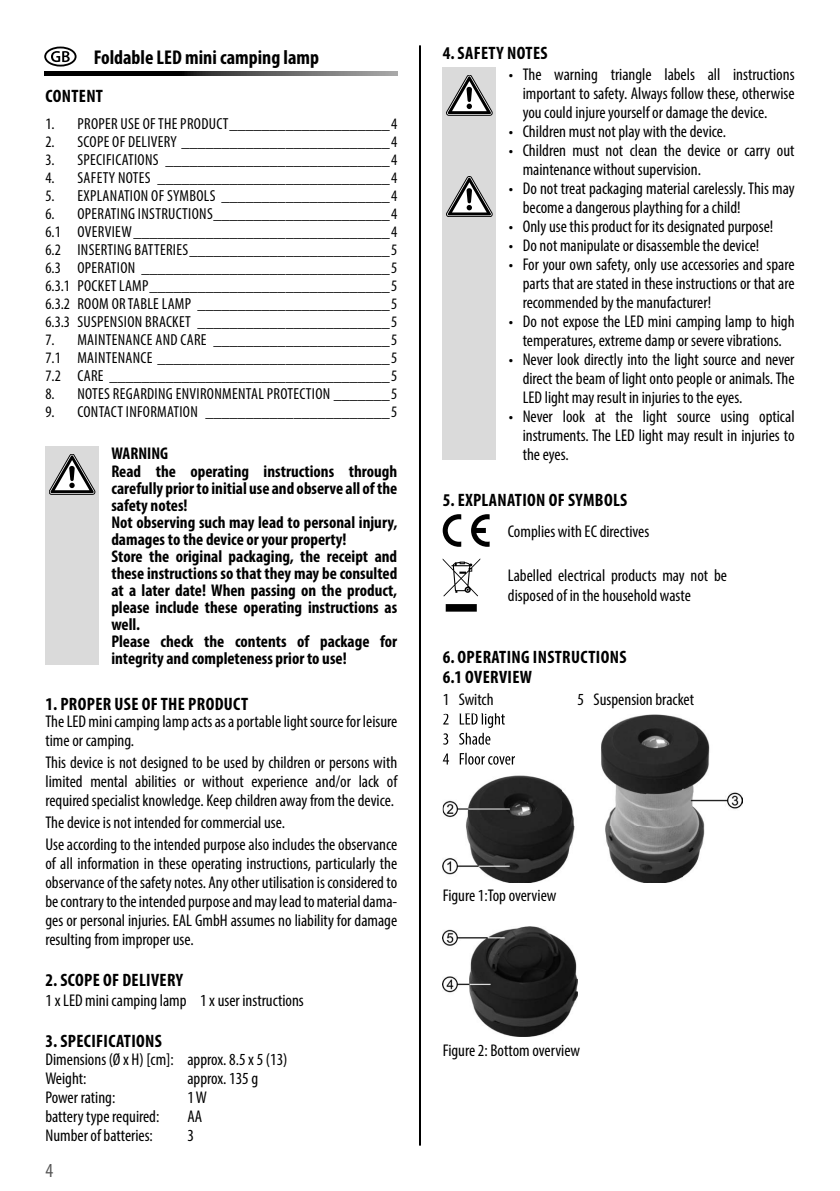
<style>
.page{position:relative;width:840px;height:1191px;background:#fff}
.page>*{position:absolute;margin:0;border:0;box-sizing:border-box;transform-origin:0 0}
.t1{font:700 condensed 20px "Myriad Pro";color:#000}
.t2{font:condensed 20px "Myriad Pro";color:#575757}
.t3{font:700 condensed 18px "Myriad Pro";letter-spacing:.02em;color:#000}
.t4{font:condensed 17px/19px "Myriad Pro";color:#000}
.t5{font:700 condensed 17px/17px "Myriad Pro";color:#000}
.t6{font:condensed 16px/18px "Myriad Pro";letter-spacing:.02em;color:#000;text-align:justify}
</style>
<div class="page">
<hr style="left:419px;top:45px;width:2px;height:1100px;background:#000">
<div style="left:44px;top:47px;width:32px;height:20px;border:2px solid #000;border-radius:50%"></div>
<svg style="left:51px;top:51px;width:19px;height:11px"></svg>
<svg style="left:44px;top:72px;width:353px;height:3px"></svg>
<div style="left:45px;top:446px;width:54px;height:218px;background:#dadada"></div>
<svg style="left:49px;top:454px;width:46px;height:40px"></svg>
<svg style="left:442px;top:514px;width:19px;height:33px"></svg>
<svg style="left:471px;top:514px;width:18px;height:33px"></svg>
<img style="left:442px;top:715px;width:300px;height:168px">
<img style="left:443px;top:715px;width:61px;height:13px">
<img style="left:443px;top:732px;width:47px;height:12px">
<img style="left:443px;top:752px;width:71px;height:12px">
<img style="left:442px;top:926px;width:135px;height:110px">
<div style="left:442px;top:67px;width:54px;height:393px;background:#dadada"></div>
<svg style="left:446px;top:75px;width:46px;height:40px"></svg>
<svg style="left:446px;top:176px;width:46px;height:41px"></svg>
<svg style="left:442px;top:558px;width:38px;height:53px"></svg>
<p class="t1" style="left:94px;top:45px;width:227px">Foldable LED mini camping lamp</p>
<p class="t3" style="left:46px;top:84px;width:59px">CONTENT</p>
<p class="t6" style="left:45px;top:114px;width:353px">1. PROPER USE OF THE PRODUCT ____________________4</p>
<p class="t6" style="left:45px;top:132px;width:353px">2. SCOPE OF DELIVERY __________________________4</p>
<p class="t6" style="left:45px;top:150px;width:353px">3. SPECIFICATIONS ____________________________4</p>
<p class="t6" style="left:45px;top:168px;width:353px">4. SAFETY NOTES _____________________________4</p>
<p class="t6" style="left:45px;top:186px;width:353px">5. EXPLANATION OF SYMBOLS _____________________4</p>
<p class="t6" style="left:45px;top:204px;width:353px">6. OPERATING INSTRUCTIONS ______________________4<br>6.1 OVERVIEW ________________________________4<br>6.2 INSERTING BATTERIES _________________________5<br>6.3 OPERATION _______________________________5<br>6.3.1 POCKET LAMP ______________________________5<br>6.3.2 ROOM OR TABLE LAMP ________________________5<br>6.3.3 SUSPENSION BRACKET ________________________5</p>
<p class="t6" style="left:45px;top:330px;width:353px">7. MAINTENANCE AND CARE ______________________5<br>7.1 MAINTENANCE _____________________________5<br>7.2 CARE ___________________________________5</p>
<p class="t6" style="left:45px;top:384px;width:353px">8. NOTES REGARDING ENVIRONMENTAL PROTECTION _______5</p>
<p class="t6" style="left:45px;top:402px;width:353px">9. CONTACT INFORMATION _______________________5</p>
<p class="t5" style="left:111px;top:444px;width:58px">WARNING</p>
<p class="t5" style="left:111px;top:463px;width:287px">Read the operating instructions through carefully prior to initial use and observe all of the safety notes!<br>Not observing such may lead to personal injury, damages to the device or your property!<br>Store the original packaging, the receipt and these instructions so that they may be consulted at a later date! When passing on the product, please include these operating instructions as well.<br>Please check the contents of package for integrity and completeness prior to use!</p>
<p class="t3" style="left:45px;top:692px;width:204px">1. PROPER USE OF THE PRODUCT</p>
<p class="t4" style="left:45px;top:712px;width:353px">The LED mini camping lamp acts as a portable light source for leisure time or camping.</p>
<p class="t4" style="left:45px;top:753px;width:353px;text-align:justify">This device is not designed to be used by children or persons with limited mental abilities or without experience and/or lack of required specialist knowledge. Keep children away from the device.</p>
<p class="t4" style="left:45px;top:811px;width:353px;line-height:22px">The device is not intended for commercial use.<br>Use according to the intended purpose also includes the observance</p>
<p class="t4" style="left:45px;top:854px;width:353px;text-align:justify">of all information in these operating instructions, particularly the observance of the safety notes. Any other utilisation is considered to be contrary to the intended purpose and may lead to material dama&shy;ges or personal injuries. EAL GmbH assumes no liability for damage resulting from improper use.</p>
<p class="t3" style="left:45px;top:968px;width:139px">2. SCOPE OF DELIVERY</p>
<p class="t4" style="left:45px;top:990px;width:260px">1 x LED mini camping lamp 1 x user instructions</p>
<p class="t3" style="left:45px;top:1029px;width:118px">3. SPECIFICATIONS</p>
<p class="t4" style="left:45px;top:1049px;width:243px">Dimensions (Ø x H) [cm]: approx. 8.5 x 5 (13)<br>Weight:</p>
<p class="t4" style="left:187px;top:1068px;width:72px">approx. 135 g</p>
<p class="t4" style="left:45px;top:1087px;width:71px">Power rating:</p>
<p class="t4" style="left:187px;top:1087px;width:21px">1 W</p>
<p class="t4" style="left:45px;top:1106px;width:115px">battery type required:</p>
<p class="t4" style="left:187px;top:1106px;width:16px">AA</p>
<p class="t4" style="left:45px;top:1125px;width:109px">Number of batteries:</p>
<p class="t4" style="left:187px;top:1125px;width:8px">3</p>
<p class="t2" style="left:45px;top:1158px;width:9px">4</p>
<p class="t3" style="left:442px;top:42px;width:106px">4. SAFETY NOTES</p>
<p class="t4" style="left:522px;top:64px;width:273px;text-align:justify;text-indent:-14px">• The warning triangle labels all instructions important to safety. Always follow these, otherwise you could injure yourself or damage the device.</p>
<p class="t4" style="left:508px;top:121px;width:219px">• Children must not play with the device.</p>
<p class="t4" style="left:522px;top:140px;width:273px;text-indent:-14px">• Children must not clean the device or carry out maintenance without supervision.</p>
<p class="t4" style="left:522px;top:178px;width:273px;text-indent:-14px">• Do not treat packaging material carelessly. This may become a dangerous plaything for a child!</p>
<p class="t4" style="left:508px;top:216px;width:266px">• Only use this product for its designated purpose!</p>
<p class="t4" style="left:508px;top:235px;width:252px">• Do not manipulate or disassemble the device!</p>
<p class="t4" style="left:522px;top:254px;width:273px;text-align:justify;text-indent:-14px">• For your own safety, only use accessories and spare parts that are stated in these instructions or that are recommended by the manufacturer!</p>
<p class="t4" style="left:508px;top:311px;width:287px;text-align:center">• Do not expose the LED mini camping lamp to high temperatures, extreme damp or severe vibrations.</p>
<p class="t4" style="left:522px;top:349px;width:273px;text-align:justify;text-indent:-14px">• Never look directly into the light source and never direct the beam of light onto people or animals. The LED light may result in injuries to the eyes.</p>
<p class="t4" style="left:522px;top:406px;width:273px;text-align:justify;text-indent:-14px">• Never look at the light source using optical instruments. The LED light may result in injuries to the eyes.</p>
<p class="t3" style="left:442px;top:488px;width:186px">5. EXPLANATION OF SYMBOLS</p>
<p class="t4" style="left:507px;top:521px;width:143px">Complies with EC directives</p>
<p class="t4" style="left:507px;top:565px;width:220px;line-height:20px">Labelled electrical products may not be disposed of in the household waste</p>
<p class="t3" style="left:442px;top:646px;width:185px">6. OPERATING INSTRUCTIONS</p>
<p class="t3" style="left:442px;top:666px;width:91px">6.1 OVERVIEW</p>
<p class="t4" style="left:442px;top:689px;width:52px">1 Switch</p>
<p class="t4" style="left:577px;top:689px;width:118px">5 Suspension bracket</p>
<p class="t4" style="left:442px;top:886px;width:115px">Figure 1:Top overview</p>
<p class="t4" style="left:442px;top:1041px;width:139px">Figure 2: Bottom overview</p>
</div>
